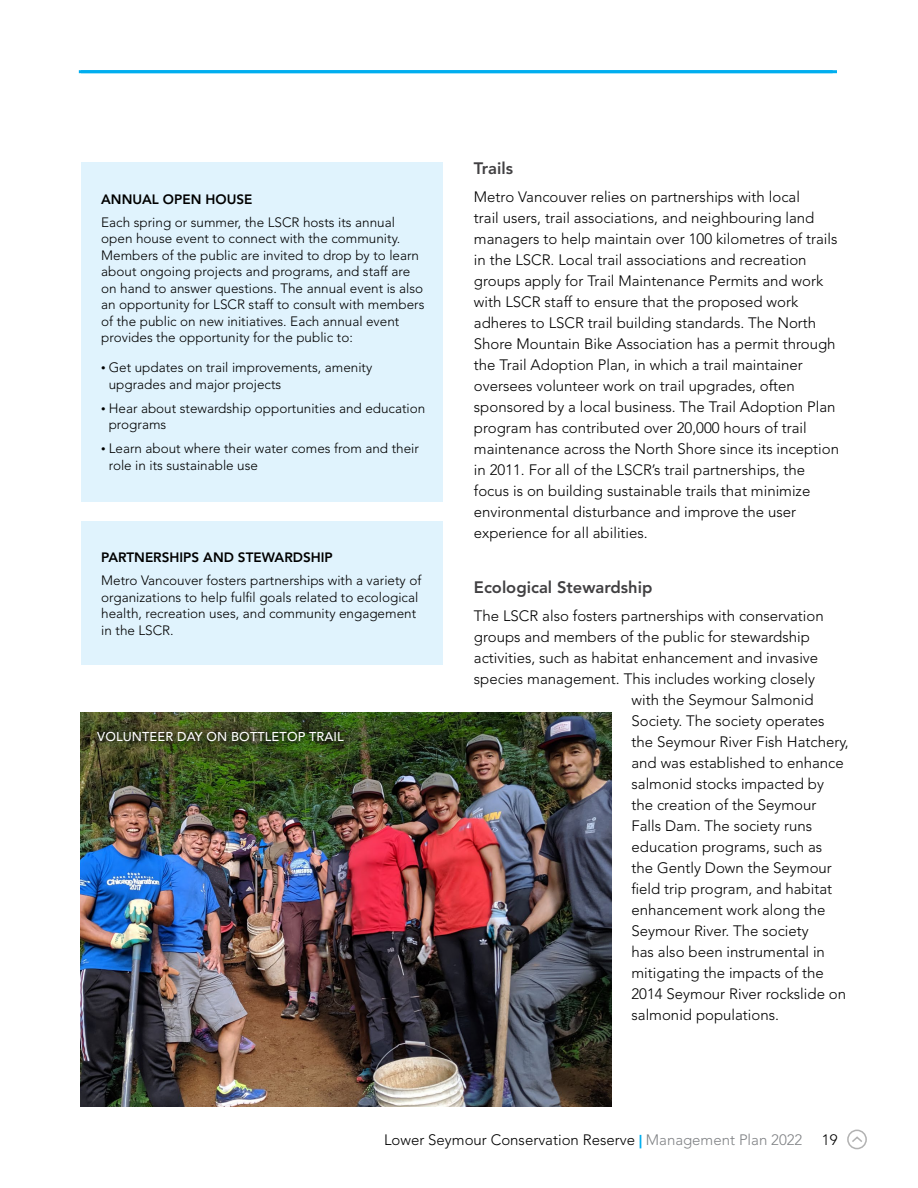
<style>
.page{position:relative;width:918px;height:1188px;background:#fff}
.page>*{position:absolute;margin:0;border:0;box-sizing:border-box;transform-origin:0 0}
.SubHead_3{font:800 16.5px "Avenir LT Std";color:#414042}
.Body{font:300 15px/21px "Avenir LT Std";color:#000}
.table_bulk{font:300 13.5px/16.5px "Avenir LT Std";color:#000}
.table_chart_name{font:800 13.5px "Avenir LT Std";color:#000}
.Captions-black{font:500 12.75px "Avenir LT Std";letter-spacing:.01em;color:#fff}
.s1{font-size:9px}
.s2{font-weight:900;font-size:13.5px;color:#00aeef}
.s3{color:#808285}
</style>
<div class="page">
<div style="left:81px;top:162px;width:361px;height:339px;background:#e0f3fd"></div>
<div style="left:81px;top:521px;width:361px;height:144px;background:#e0f3fd"></div>
<img style="left:81px;top:713px;width:530px;height:394px">
<div style="left:90px;top:724px;width:261px;height:25px;background:#000;opacity:.75"></div>
<hr style="left:81px;top:70px;width:752px;height:3px;background:#00aeef">
<div style="left:847px;top:1130px;width:20px;height:19px;border:2px solid #b2b2b2;border-radius:50%"></div>
<svg style="left:850px;top:1135px;width:14px;height:9px"></svg>
<p class="table_chart_name" style="left:101px;top:191px;width:153px">ANNUAL OPEN HOUSE</p>
<p class="table_bulk" style="left:101px;top:214px;width:325px">Each spring or summer, the LSCR hosts its annual open house event to connect with the community.<br>Members of the public are invited to drop by to learn about ongoing projects and programs, and staff are on hand to answer questions. The annual event is also an opportunity for LSCR staff to consult with members of the public on new initiatives. Each annual event provides the opportunity for the public to:</p>
<p class="table_bulk" style="left:109px;top:359px;width:265px;text-indent:-8px"><span class="s1">•</span> Get updates on trail improvements, amenity upgrades and major projects</p>
<p class="table_bulk" style="left:109px;top:400px;width:318px;text-indent:-8px"><span class="s1">•</span> Hear about stewardship opportunities and education programs</p>
<p class="table_bulk" style="left:109px;top:440px;width:312px;text-indent:-8px"><span class="s1">•</span> Learn about where their water comes from and their role in its sustainable use</p>
<p class="table_chart_name" style="left:101px;top:549px;width:233px">PARTNERSHIPS AND STEWARDSHIP</p>
<p class="table_bulk" style="left:101px;top:572px;width:322px">Metro Vancouver fosters partnerships with a variety of organizations to help fulfil goals related to ecological health, recreation uses, and community engagement in the LSCR.</p>
<p class="Captions-black" style="left:97px;top:730px;width:248px">VOLUNTEER DAY ON BOTTLETOP TRAIL</p>
<p class="SubHead_3" style="left:474px;top:159px;width:41px">Trails</p>
<p class="Body" style="left:474px;top:187px;width:367px">Metro Vancouver relies on partnerships with local<br>trail users, trail associations, and neighbouring land managers to help maintain over 100 kilometres of trails in the LSCR. Local trail associations and recreation groups apply for Trail Maintenance Permits and work with LSCR staff to ensure that the proposed work adheres to LSCR trail building standards. The North Shore Mountain Bike Association has a permit through the Trail Adoption Plan, in which a trail maintainer oversees volunteer work on trail upgrades, often sponsored by a local business. The Trail Adoption Plan program has contributed over 20,000 hours of trail maintenance across the North Shore since its inception in 2011. For all of the LSCR’s trail partnerships, the focus is on building sustainable trails that minimize environmental disturbance and improve the user experience for all abilities.</p>
<p class="SubHead_3" style="left:474px;top:577px;width:180px">Ecological Stewardship</p>
<p class="Body" style="left:474px;top:605px;width:351px">The LSCR also fosters partnerships with conservation</p>
<p class="Body" style="left:474px;top:626px;width:337px">groups and members of the public for stewardship</p>
<p class="Body" style="left:474px;top:647px;width:346px">activities, such as habitat enhancement and invasive</p>
<p class="Body" style="left:474px;top:668px;width:343px">species management. This includes working closely</p>
<p class="Body" style="left:632px;top:689px;width:184px">with the Seymour Salmonid</p>
<p class="Body" style="left:632px;top:710px;width:195px">Society. The society operates</p>
<p class="Body" style="left:632px;top:731px;width:219px">the Seymour River Fish Hatchery,</p>
<p class="Body" style="left:632px;top:752px;width:214px">and was established to enhance</p>
<p class="Body" style="left:632px;top:773px;width:194px">salmonid stocks impacted by</p>
<p class="Body" style="left:632px;top:794px;width:186px">the creation of the Seymour</p>
<p class="Body" style="left:632px;top:815px;width:182px">Falls Dam. The society runs</p>
<p class="Body" style="left:632px;top:836px;width:192px">education programs, such as</p>
<p class="Body" style="left:632px;top:857px;width:202px">the Gently Down the Seymour</p>
<p class="Body" style="left:632px;top:878px;width:202px">field trip program, and habitat</p>
<p class="Body" style="left:632px;top:899px;width:196px">enhancement work along the</p>
<p class="Body" style="left:632px;top:920px;width:179px">Seymour River. The society</p>
<p class="Body" style="left:632px;top:941px;width:195px">has also been instrumental in</p>
<p class="Body" style="left:632px;top:962px;width:194px">mitigating the impacts of the</p>
<p class="Body" style="left:632px;top:983px;width:216px">2014 Seymour River rockslide on</p>
<p class="Body" style="left:632px;top:1004px;width:149px">salmonid populations.</p>
<p class="Body" style="left:384px;top:1130px;width:420px">Lower Seymour Conservation Reserve <span class="s2">|</span> <span class="s3">Management Plan 2022</span></p>
<p class="Body" style="left:822px;top:1130px;width:17px">19</p>
</div>
